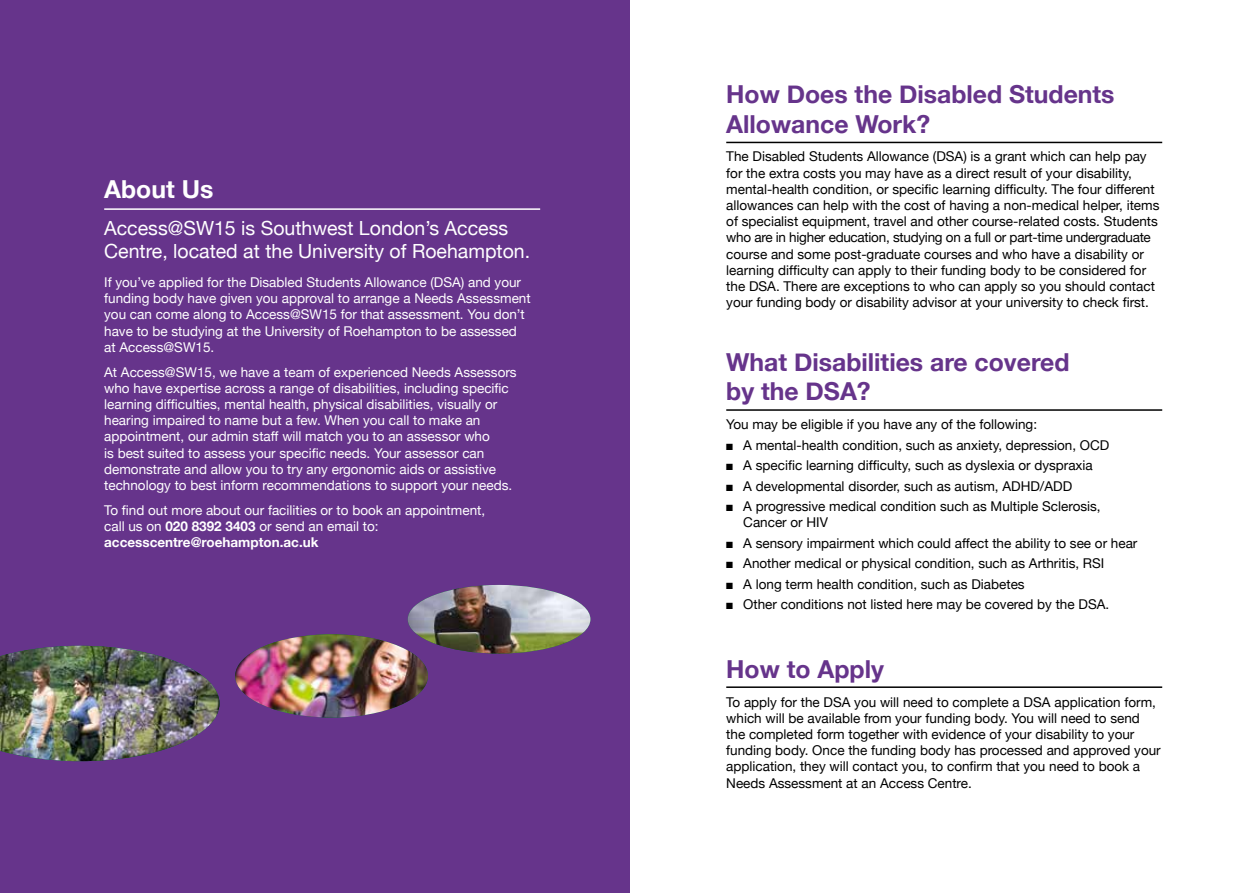
<style>
.page{position:relative;width:1259px;height:893px;background:#fff}
.page>*{position:absolute;margin:0;border:0;box-sizing:border-box;transform-origin:0 0}
.t1{font:700 24.75px/29.7px "Helvetica Neue";color:#66348b}
.t2{font:700 24.75px "Helvetica Neue";color:#fff}
.t3{font:19.5px/23.4px "Helvetica Neue";color:#fff}
.t4{font:13.5px/16.2px "Helvetica Neue";color:#000}
.t5{font:13.5px/16.2px "Helvetica Neue";color:#fff}
.s1{font-weight:700}
</style>
<div class="page">
<div style="left:0;top:0;width:629px;height:893px;background:#66348b"></div>
<img style="left:0;top:646px;width:219px;height:115px">
<img style="left:235px;top:634px;width:193px;height:83px">
<img style="left:408px;top:585px;width:182px;height:68px">
<hr style="left:726px;top:142px;width:436px;height:1px;background:#000">
<hr style="left:726px;top:409px;width:436px;height:2px;background:#000">
<hr style="left:726px;top:686px;width:436px;height:2px;background:#000">
<hr style="left:104px;top:208px;width:436px;height:2px;background:#fff">
<h1 class="t2" style="left:104px;top:170px;width:111px">About Us</h1>
<h2 class="t3" style="left:104px;top:217px;width:427px">Access@SW15 is Southwest London’s Access<br>Centre, located at the University of Roehampton.</h2>
<p class="t5" style="left:104px;top:275px;width:428px">If you’ve applied for the Disabled Students Allowance (DSA) and your funding body have given you approval to arrange a Needs Assessment you can come along to Access@SW15 for that assessment. You don’t have to be studying at the University of Roehampton to be assessed at Access@SW15.</p>
<p class="t5" style="left:104px;top:364px;width:414px">At Access@SW15, we have a team of experienced Needs Assessors who have expertise across a range of disabilities, including specific learning difficulties, mental health, physical disabilities, visually or hearing impaired to name but a few. When you call to make an appointment, our admin staff will match you to an assessor who<br>is best suited to assess your specific needs. Your assessor can demonstrate and allow you to try any ergonomic aids or assistive technology to best inform recommendations to support your needs.</p>
<p class="t5" style="left:104px;top:502px;width:382px">To find out more about our facilities or to book an appointment, call us on <span class="s1">020 8392 3403</span> or send an email to: <span class="s1">accesscentre@roehampton.ac.uk</span></p>
<h1 class="t1" style="left:726px;top:80px;width:390px">How Does the Disabled Students<br>Allowance Work?</h1>
<p class="t4" style="left:726px;top:149px;width:435px">The Disabled Students Allowance (DSA) is a grant which can help pay for the extra costs you may have as a direct result of your disability, mental-health condition, or specific learning difficulty. The four different allowances can help with the cost of having a non-medical helper, items of specialist equipment, travel and other course-related costs. Students who are in higher education, studying on a full or part-time undergraduate course and some post-graduate courses and who have a disability or learning difficulty can apply to their funding body to be considered for the DSA. There are exceptions to who can apply so you should contact your funding body or disability advisor at your university to check first.</p>
<h1 class="t1" style="left:726px;top:348px;width:345px">What Disabilities are covered by the DSA?</h1>
<p class="t4" style="left:726px;top:417px;width:312px">You may be eligible if you have any of the following:</p>
<p class="t4" style="left:726px;top:438px;width:385px">■ A mental-health condition, such as anxiety, depression, OCD</p>
<p class="t4" style="left:726px;top:458px;width:368px">■ A specific learning difficulty, such as dyslexia or dyspraxia</p>
<p class="t4" style="left:726px;top:479px;width:347px">■ A developmental disorder, such as autism, ADHD/ADD</p>
<p class="t4" style="left:743px;top:499px;width:359px;text-indent:-17px">■ A progressive medical condition such as Multiple Sclerosis,<br>Cancer or HIV</p>
<p class="t4" style="left:726px;top:536px;width:413px">■ A sensory impairment which could affect the ability to see or hear</p>
<p class="t4" style="left:726px;top:556px;width:380px">■ Another medical or physical condition, such as Arthritis, RSI</p>
<p class="t4" style="left:726px;top:577px;width:300px">■ A long term health condition, such as Diabetes</p>
<p class="t4" style="left:726px;top:597px;width:384px">■ Other conditions not listed here may be covered by the DSA.</p>
<h1 class="t1" style="left:726px;top:655px;width:159px">How to Apply</h1>
<p class="t4" style="left:726px;top:694px;width:436px">To apply for the DSA you will need to complete a DSA application form, which will be available from your funding body. You will need to send the completed form together with evidence of your disability to your funding body. Once the funding body has processed and approved your application, they will contact you, to confirm that you need to book a Needs Assessment at an Access Centre.</p>
</div>
